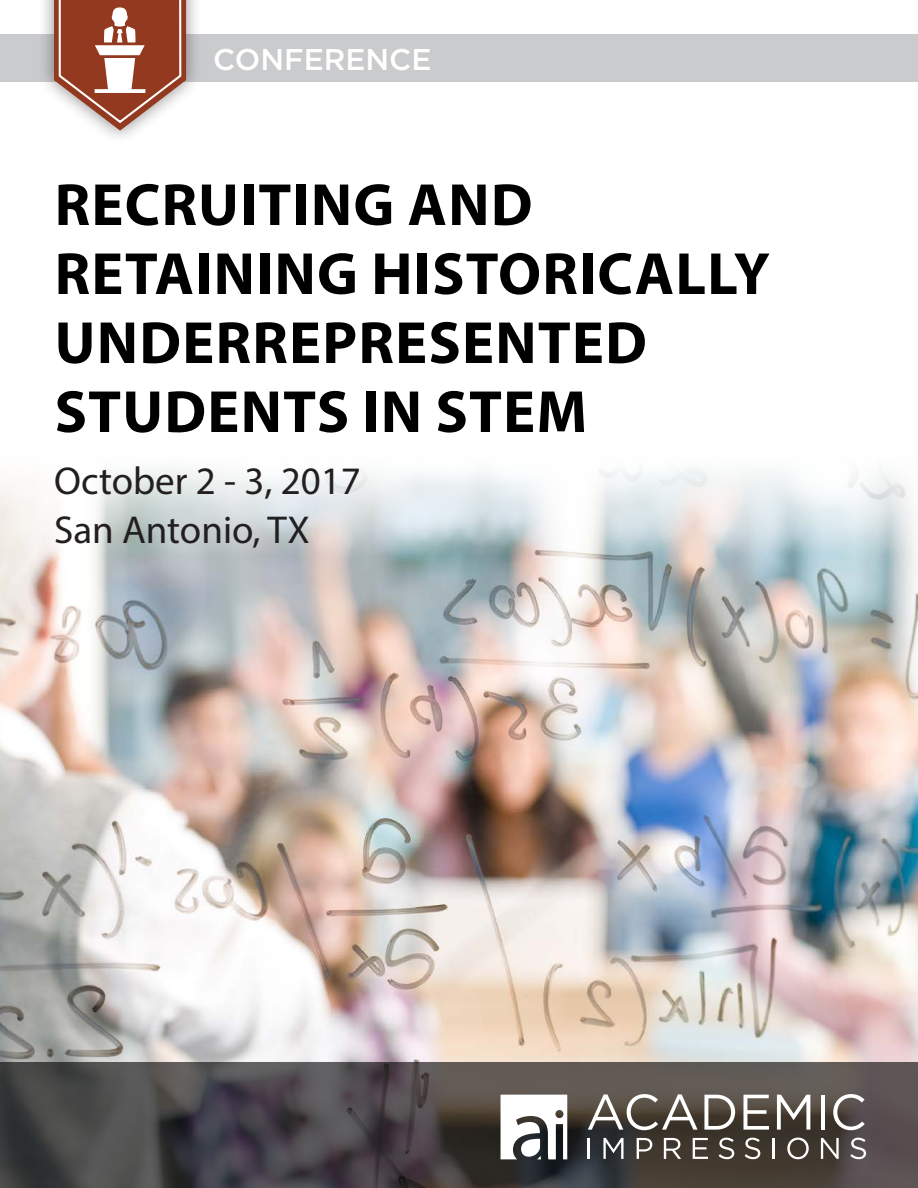
<style>
.page{position:relative;width:918px;height:1188px;background:#fff}
.page>*{position:absolute;margin:0;border:0;box-sizing:border-box;transform-origin:0 0}
.t1{font:700 60px/69px "Myriad Pro";letter-spacing:.02em;color:#000}
.Heading_2{font:39px "Myriad Pro";color:#231f20}
.t2{font:500 30px "Gotham HTF";color:#fff}
</style>
<div class="page">
<div style="left:0;top:34px;width:918px;height:48px;background:#cacbcd"></div>
<div style="left:37px;top:0;width:166px;height:146px;background:#231f20;opacity:.5"></div>
<svg style="left:54px;top:0;width:132px;height:131px"></svg>
<img style="left:0;top:468px;width:918px;height:594px">
<svg style="left:0;top:1062px;width:918px;height:126px;background:#4a4646"></svg>
<svg style="left:588px;top:1094px;width:110px;height:36px"></svg>
<svg style="left:704px;top:1095px;width:31px;height:35px"></svg>
<svg style="left:743px;top:1095px;width:26px;height:35px"></svg>
<svg style="left:777px;top:1095px;width:33px;height:35px"></svg>
<hr style="left:821px;top:1095px;width:4px;height:35px;background:#fff">
<svg style="left:833px;top:1094px;width:32px;height:36px"></svg>
<hr style="left:588px;top:1138px;width:2px;height:21px;background:#fff">
<svg style="left:603px;top:1138px;width:21px;height:21px"></svg>
<svg style="left:637px;top:1138px;width:15px;height:21px"></svg>
<svg style="left:664px;top:1138px;width:17px;height:21px"></svg>
<svg style="left:693px;top:1138px;width:15px;height:21px"></svg>
<svg style="left:719px;top:1138px;width:15px;height:21px"></svg>
<svg style="left:745px;top:1138px;width:15px;height:21px"></svg>
<hr style="left:773px;top:1138px;width:2px;height:21px;background:#fff">
<svg style="left:787px;top:1138px;width:22px;height:21px"></svg>
<svg style="left:821px;top:1138px;width:18px;height:21px"></svg>
<svg style="left:850px;top:1138px;width:16px;height:21px"></svg>
<svg style="left:501px;top:1095px;width:66px;height:64px"></svg>
<p class="t2" style="left:213px;top:42px;width:220px">CONFERENCE</p>
<p class="t1" style="left:55px;top:168px;width:717px">RECRUITING AND<br>RETAINING HISTORICALLY<br>UNDERREPRESENTED<br>STUDENTS IN STEM</p>
<p class="Heading_2" style="left:54px;top:456px;width:308px">October 2 - 3, 2017</p>
<p class="Heading_2" style="left:54px;top:506px;width:257px">San Antonio, TX</p>
</div>
